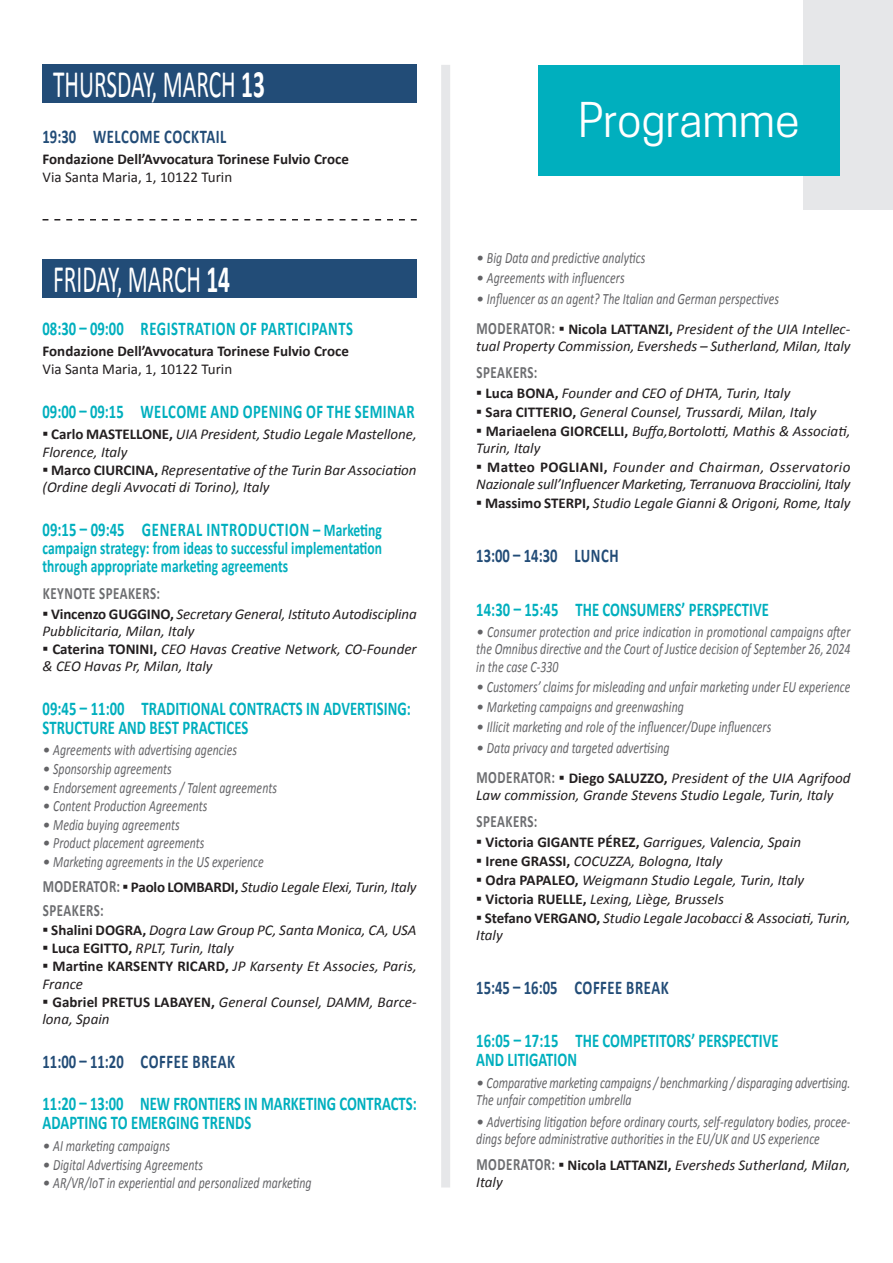
<style>
.page{position:relative;width:893px;height:1263px;background:#fff}
.page>*{position:absolute;margin:0;border:0;box-sizing:border-box;transform-origin:0 0}
.t1{font:45px "Cooper Hewitt";color:#fff}
.t2{font:39px "Calibri";color:#fff;scale:.6 1}
.t3{font:700 19.5px/19px "Calibri";letter-spacing:.005em;color:#00afbe;scale:.75 1}
.t4{font:700 19.5px "Calibri";letter-spacing:.04em;color:#224c77;scale:.75 1}
.t5{font:700 19.5px "Calibri";letter-spacing:.03em;color:#00afbe;scale:.75 1}
.t6{font:700 19.5px "Calibri";letter-spacing:.045em;color:#00afbe;scale:.75 1}
.t7{font:700 19.5px "Calibri";letter-spacing:.04em;color:#00afbe;scale:.75 1}
.t8{font:700 19.5px "Calibri";letter-spacing:.005em;color:#224c77;scale:.75 1}
.t9{font:700 18px/18px "Calibri";letter-spacing:.005em;color:#00afbe;scale:.75 1}
.t10{font:700 17.25px "Calibri";letter-spacing:.04em;color:#6c6d70;scale:.75 1}
.t11{font:italic 15.75px/17.2px "Calibri";letter-spacing:.005em;color:#636366}
.t12{font:italic 15px/17.2px "Calibri";color:#231f20}
.t13{font:700 15px "Calibri";color:#231f20}
.t14{font:15px "Calibri";color:#231f20}
.s1{font-weight:700}
.s2{font-family:"Cooper Hewitt";font-style:normal}
.s3{font-weight:700;font-style:normal}
.s4{font-size:18px}
.s5{font-weight:700;font-style:normal;font-size:17.25px;color:#6c6d70}
</style>
<div class="page">
<div style="left:804px;top:0;width:89px;height:209px;background:#e6e7e9"></div>
<div style="left:538px;top:65px;width:302px;height:110px;background:#00afbe"></div>
<div style="left:441px;top:65px;width:9px;height:1122px;background:#e6e7e9"></div>
<div style="left:43px;top:259px;width:374px;height:39px;background:#224c77"></div>
<div style="left:43px;top:65px;width:374px;height:38px;background:#224c77"></div>
<svg style="left:43px;top:219px;width:374px;height:1px"></svg>
<h2 class="t2" style="left:53px;top:60px;width:354px">THURSDAY, MARCH <span class="s1">13</span></h2>
<h3 class="t4" style="left:43px;top:125px;width:247px">19:30 WELCOME COCKTAIL</h3>
<p class="t13" style="left:43px;top:150px;width:308px">Fondazione Dell’Avvocatura Torinese Fulvio Croce</p>
<p class="t14" style="left:43px;top:167px;width:191px">Via Santa Maria, 1, 10122 Turin</p>
<h2 class="t2" style="left:53px;top:254px;width:296px">FRIDAY, MARCH <span class="s1">14</span></h2>
<h3 class="t7" style="left:43px;top:317px;width:415px">08:30 – 09:00 REGISTRATION OF PARTICIPANTS</h3>
<p class="t13" style="left:43px;top:342px;width:308px">Fondazione Dell’Avvocatura Torinese Fulvio Croce</p>
<p class="t14" style="left:43px;top:359px;width:191px">Via Santa Maria, 1, 10122 Turin</p>
<h3 class="t5" style="left:43px;top:399px;width:498px">09:00 – 09:15 WELCOME AND OPENING OF THE SEMINAR</h3>
<p class="t12" style="left:43px;top:425px;width:376px"><span class="s2">•</span> <span class="s3">Carlo MASTELLONE,</span> UIA President, Studio Legale Mastellone,<br>Florence, Italy</p>
<p class="t12" style="left:43px;top:460px;width:376px"><span class="s2">•</span> <span class="s3">Marco CIURCINA,</span> Representative of the Turin Bar Association (Ordine degli Avvocati di Torino), Italy</p>
<h3 class="t6" style="left:43px;top:517px;width:454px">09:15 – 09:45 GENERAL INTRODUCTION – <span class="s4">Marketing</span></h3>
<p class="t9" style="left:43px;top:538px;width:454px">campaign strategy: from ideas to successful implementation through appropriate marketing agreements</p>
<p class="t10" style="left:43px;top:583px;width:158px">KEYNOTE SPEAKERS:</p>
<p class="t12" style="left:43px;top:604px;width:376px"><span class="s2">•</span> <span class="s3">Vincenzo GUGGINO,</span> Secretary General, Istituto Autodisciplina<br>Pubblicitaria, Milan, Italy</p>
<p class="t12" style="left:43px;top:640px;width:376px"><span class="s2">•</span> <span class="s3">Caterina TONINI,</span> CEO Havas Creative Network, CO-Founder &amp; CEO Havas Pr, Milan, Italy</p>
<h3 class="t3" style="left:43px;top:698px;width:493px">09:45 – 11:00 TRADITIONAL CONTRACTS IN ADVERTISING:<br>STRUCTURE AND BEST PRACTICES</h3>
<p class="t11" style="left:43px;top:741px;width:196px">• Agreements with advertising agencies</p>
<p class="t11" style="left:43px;top:759px;width:131px">• Sponsorship agreements</p>
<p class="t11" style="left:43px;top:778px;width:236px">• Endorsement agreements / Talent agreements</p>
<p class="t11" style="left:43px;top:796px;width:166px">• Content Production Agreements</p>
<p class="t11" style="left:43px;top:815px;width:139px">• Media buying agreements</p>
<p class="t11" style="left:43px;top:833px;width:164px">• Product placement agreements</p>
<p class="t11" style="left:43px;top:852px;width:223px">• Marketing agreements in the US experience</p>
<p class="t12" style="left:43px;top:878px;width:375px"><span class="s5">MODERATOR:</span> <span class="s2">•</span> <span class="s3">Paolo LOMBARDI,</span> Studio Legale Elexi, Turin, Italy</p>
<p class="t10" style="left:43px;top:899px;width:83px">SPEAKERS:</p>
<p class="t12" style="left:43px;top:921px;width:376px"><span class="s2">•</span> <span class="s3">Shalini DOGRA,</span> Dogra Law Group PC, Santa Monica, CA, USA</p>
<p class="t12" style="left:43px;top:939px;width:193px"><span class="s2">•</span> <span class="s3">Luca EGITTO,</span> RPLT, Turin, Italy</p>
<p class="t12" style="left:43px;top:957px;width:376px"><span class="s2">•</span> <span class="s3">Martine KARSENTY RICARD,</span> JP Karsenty Et Associes, Paris,<br>France</p>
<p class="t12" style="left:42px;top:992px;width:376px"><span class="s2">•</span> <span class="s3">Gabriel PRETUS LABAYEN,</span> General Counsel, DAMM, Barce&shy;lona, Spain</p>
<h3 class="t4" style="left:43px;top:1049px;width:258px">11:00 – 11:20 COFFEE BREAK</h3>
<h3 class="t3" style="left:43px;top:1093px;width:500px">11:20 – 13:00 NEW FRONTIERS IN MARKETING CONTRACTS:<br>ADAPTING TO EMERGING TRENDS</h3>
<p class="t11" style="left:43px;top:1136px;width:129px">• AI marketing campaigns</p>
<p class="t11" style="left:43px;top:1155px;width:162px">• Digital Advertising Agreements</p>
<p class="t11" style="left:43px;top:1173px;width:271px">• AR/VR/IoT in experiential and personalized marketing</p>
<h1 class="t1" style="left:578px;top:94px;width:223px">Programme</h1>
<p class="t11" style="left:476px;top:249px;width:171px">• Big Data and predictive analytics</p>
<p class="t11" style="left:476px;top:269px;width:150px">• Agreements with influencers</p>
<p class="t11" style="left:476px;top:289px;width:304px">• Influencer as an agent? The Italian and German perspectives</p>
<p class="t12" style="left:476px;top:319px;width:376px"><span class="s5">MODERATOR:</span> <span class="s2">•</span> <span class="s3">Nicola LATTANZI,</span> President of the UIA Intellec&shy;tual Property Commission, Eversheds – Sutherland, Milan, Italy</p>
<p class="t10" style="left:476px;top:362px;width:83px">SPEAKERS:</p>
<p class="t12" style="left:476px;top:383px;width:316px"><span class="s2">•</span> <span class="s3">Luca BONA,</span> Founder and CEO of DHTA, Turin, Italy</p>
<p class="t12" style="left:476px;top:402px;width:342px"><span class="s2">•</span> <span class="s3">Sara CITTERIO,</span> General Counsel, Trussardi, Milan, Italy</p>
<p class="t12" style="left:476px;top:421px;width:376px"><span class="s2">•</span> <span class="s3">Mariaelena GIORCELLI,</span> Buffa,Bortolotti, Mathis &amp; Associati,<br>Turin, Italy</p>
<p class="t12" style="left:476px;top:458px;width:376px"><span class="s2">•</span> <span class="s3">Matteo POGLIANI,</span> Founder and Chairman, Osservatorio<br>Nazionale sull’Influencer Marketing, Terranuova Bracciolini, Italy</p>
<p class="t12" style="left:476px;top:494px;width:376px"><span class="s2">•</span> <span class="s3">Massimo STERPI,</span> Studio Legale Gianni &amp; Origoni, Rome, Italy</p>
<h3 class="t8" style="left:476px;top:544px;width:191px">13:00 – 14:30 LUNCH</h3>
<h3 class="t3" style="left:476px;top:599px;width:392px">14:30 – 15:45 THE CONSUMERS’ PERSPECTIVE</h3>
<p class="t11" style="left:476px;top:622px;width:376px;text-align:justify">• Consumer protection and price indication in promotional campaigns after the Omnibus directive and the Court of Justice decision of September 26, 2024 in the case C-330</p>
<p class="t11" style="left:476px;top:677px;width:376px">• Customers’ claims for misleading and unfair marketing under EU experience</p>
<p class="t11" style="left:476px;top:697px;width:209px">• Marketing campaigns and greenwashing</p>
<p class="t11" style="left:476px;top:718px;width:297px">• Illicit marketing and role of the influencer/Dupe influencers</p>
<p class="t11" style="left:476px;top:738px;width:195px">• Data privacy and targeted advertising</p>
<p class="t12" style="left:476px;top:768px;width:376px"><span class="s5">MODERATOR:</span> <span class="s2">•</span> <span class="s3">Diego SALUZZO,</span> President of the UIA Agrifood<br>Law commission, Grande Stevens Studio Legale, Turin, Italy</p>
<p class="t10" style="left:476px;top:811px;width:83px">SPEAKERS:</p>
<p class="t12" style="left:476px;top:832px;width:326px"><span class="s2">•</span> <span class="s3">Victoria GIGANTE PÉREZ,</span> Garrigues, Valencia, Spain</p>
<p class="t12" style="left:476px;top:851px;width:248px"><span class="s2">•</span> <span class="s3">Irene GRASSI,</span> COCUZZA, Bologna, Italy</p>
<p class="t12" style="left:476px;top:870px;width:329px"><span class="s2">•</span> <span class="s3">Odra PAPALEO,</span> Weigmann Studio Legale, Turin, Italy</p>
<p class="t12" style="left:476px;top:889px;width:249px"><span class="s2">•</span> <span class="s3">Victoria RUELLE,</span> Lexing, Liège, Brussels</p>
<p class="t12" style="left:476px;top:908px;width:376px"><span class="s2">•</span> <span class="s3">Stefano VERGANO,</span> Studio Legale Jacobacci &amp; Associati, Turin,<br>Italy</p>
<h3 class="t4" style="left:476px;top:975px;width:258px">15:45 – 16:05 COFFEE BREAK</h3>
<h3 class="t3" style="left:476px;top:1030px;width:405px">16:05 – 17:15 THE COMPETITORS’ PERSPECTIVE<br>AND LITIGATION</h3>
<p class="t11" style="left:476px;top:1073px;width:376px">• Comparative marketing campaigns / benchmarking / disparaging advertising.<br>The unfair competition umbrella</p>
<p class="t11" style="left:476px;top:1112px;width:376px">• Advertising litigation before ordinary courts, self-regulatory bodies, procee&shy;dings before administrative authorities in the EU/UK and US experience</p>
<p class="t12" style="left:476px;top:1155px;width:376px"><span class="s5">MODERATOR:</span> <span class="s2">•</span> <span class="s3">Nicola LATTANZI,</span> Eversheds Sutherland, Milan,<br>Italy</p>
</div>
